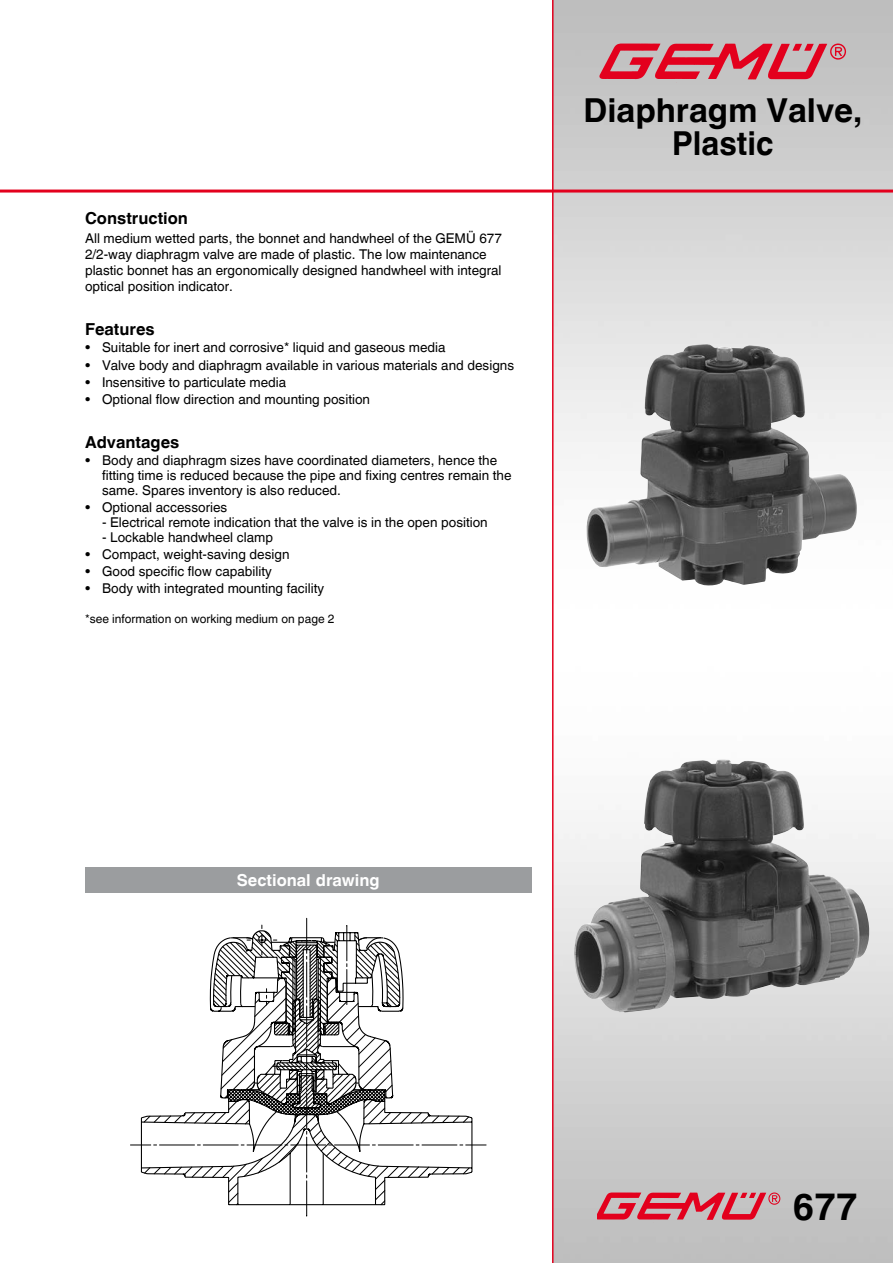
<style>
.page{position:relative;width:893px;height:1263px;background:#fff}
.page>*{position:absolute;margin:0;border:0;box-sizing:border-box;transform-origin:0 0}
.t1{font:700 37.5px "Helvetica World";color:#000}
.t2{font:700 33px/33px "Helvetica World";color:#000;text-align:center}
.t3{font:700 16.5px "Helvetica World";color:#000}
.t4{font:700 16.5px "Helvetica World";color:#fff}
.t5{font:13.5px/16.2px "Helvetica World";color:#000}
.t6{font:12px "Helvetica World";color:#000}
</style>
<div class="page">
<img style="left:554px;top:0;width:339px;height:1263px">
<hr style="left:552px;top:0;width:2px;height:1263px;background:#e3001d">
<img style="left:594px;top:37px;width:260px;height:54px">
<img style="left:597px;top:1193px;width:187px;height:34px">
<img style="left:585px;top:344px;width:272px;height:242px">
<img style="left:574px;top:759px;width:296px;height:253px">
<hr style="left:0;top:190px;width:893px;height:3px;background:#e3001d">
<svg style="left:140px;top:1112px;width:333px;height:66px"></svg>
<hr style="left:306px;top:1181px;width:1px;height:35px;background:#000">
<hr style="left:306px;top:918px;width:1px;height:35px;background:#000">
<svg style="left:130px;top:1145px;width:27px;height:1px"></svg>
<hr style="left:160px;top:1145px;width:34px;height:1px;background:#000">
<hr style="left:203px;top:1145px;width:35px;height:1px;background:#000">
<svg style="left:209px;top:925px;width:195px;height:281px"></svg>
<hr style="left:378px;top:1145px;width:35px;height:1px;background:#000">
<hr style="left:422px;top:1145px;width:35px;height:1px;background:#000">
<svg style="left:460px;top:1145px;width:26px;height:1px"></svg>
<div style="left:85px;top:867px;width:446px;height:26px;background:#9b9d9f"></div>
<p class="t3" style="left:85px;top:209px;width:104px">Construction</p>
<p class="t5" style="left:85px;top:230px;width:418px">All medium wetted parts, the bonnet and handwheel of the GEMÜ 677<br>2/2-way diaphragm valve are made of plastic. The low maintenance plastic bonnet has an ergonomically designed handwheel with integral optical position indicator.</p>
<p class="t3" style="left:85px;top:320px;width:71px">Features</p>
<p class="t5" style="left:85px;top:340px;width:362px">• Suitable for inert and corrosive* liquid and gaseous media</p>
<p class="t5" style="left:85px;top:357px;width:431px">• Valve body and diaphragm available in various materials and designs</p>
<p class="t5" style="left:85px;top:374px;width:203px">• Insensitive to particulate media</p>
<p class="t5" style="left:85px;top:391px;width:287px">• Optional flow direction and mounting position</p>
<p class="t3" style="left:85px;top:432px;width:96px">Advantages</p>
<p class="t5" style="left:102px;top:453px;width:411px;line-height:15px;text-indent:-17px">• Body and diaphragm sizes have coordinated diameters, hence the fitting time is reduced because the pipe and fixing centres remain the same. Spares inventory is also reduced.</p>
<p class="t5" style="left:85px;top:499px;width:144px">• Optional accessories</p>
<p class="t5" style="left:102px;top:514px;width:387px">- Electrical remote indication that the valve is in the open position</p>
<p class="t5" style="left:102px;top:529px;width:172px">- Lockable handwheel clamp</p>
<p class="t5" style="left:85px;top:546px;width:206px">• Compact, weight-saving design</p>
<p class="t5" style="left:85px;top:563px;width:188px">• Good specific flow capability</p>
<p class="t5" style="left:85px;top:580px;width:241px">• Body with integrated mounting facility</p>
<p class="t6" style="left:85px;top:612px;width:251px">*see information on working medium on page 2</p>
<h2 class="t2" style="left:583px;top:94px;width:280px">Diaphragm Valve,<br>Plastic</h2>
<p class="t4" style="left:237px;top:871px;width:144px">Sectional drawing</p>
<h1 class="t1" style="left:793px;top:1185px;width:66px">677</h1>
</div>
